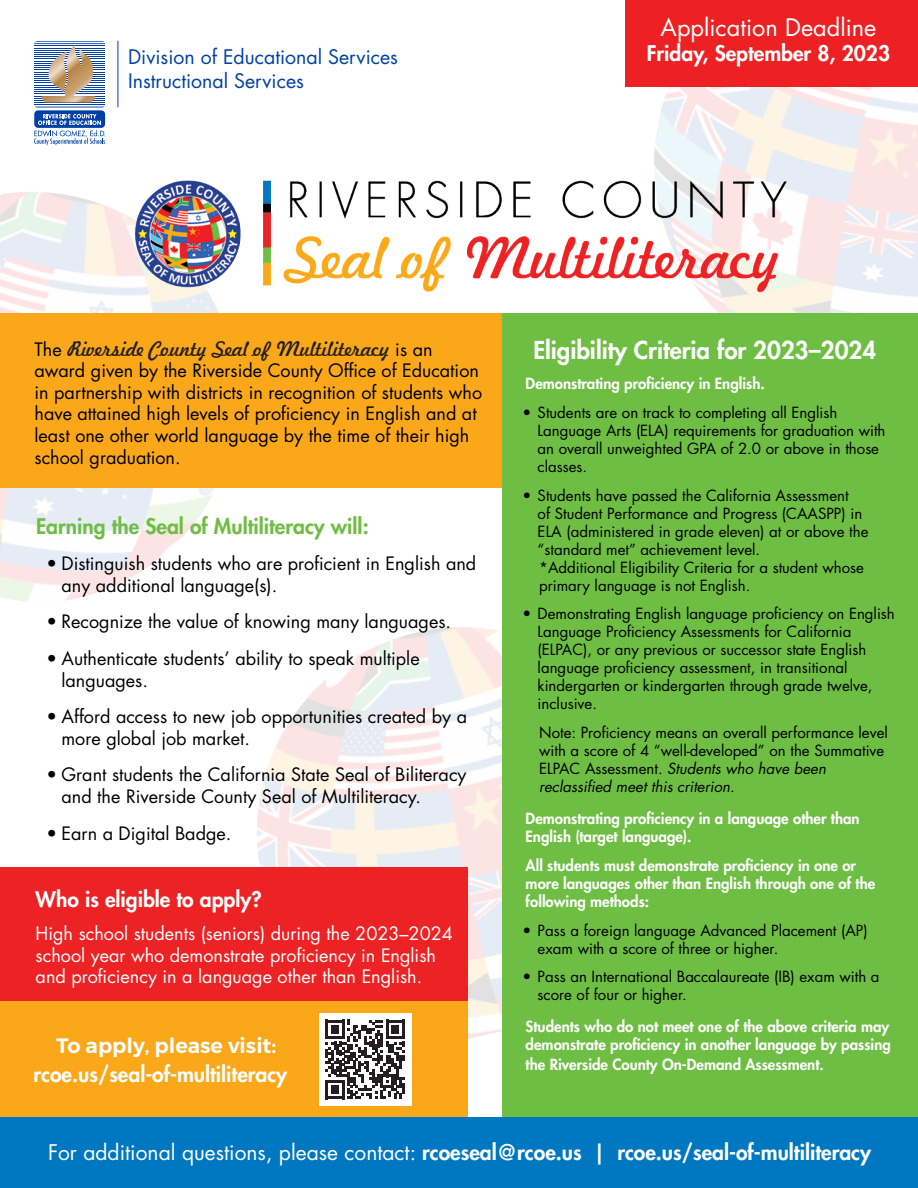
<style>
.page{position:relative;width:918px;height:1188px;background:#fff}
.page>*{position:absolute;margin:0;border:0;box-sizing:border-box;transform-origin:0 0}
.t1{font:800 24px "Futura Std";color:#fff}
.t2{font:23.55px "Futura Std";color:#fff}
.t3{font:800 21px "Futura Std";color:#fff}
.t4{font:800 21px "Futura Std";color:#6fbe44}
.t5{font:600 20.85px "Montserrat";color:#fff}
.t6{font:19.5px "Futura Std";color:#0040a6}
.t7{font:19.5px "Freehand 521 BT Regular C";color:#231f20}
.t8{font:18px/21.6px "Futura Std";color:#000}
.t9{font:18px/21.6px "Futura Std";color:#fff}
.t10{font:15px/18px "Futura Std";color:#000}
.t11{font:800 15px/18px "Futura Std";color:#fff}
.s1{font-family:"Futura Std";font-size:18px;color:#000}
.s2{font-style:italic}
.s3{font-weight:400}
</style>
<div class="page">
<img style="left:0;top:192px;width:219px;height:410px">
<img style="left:644px;top:86px;width:274px;height:227px">
<img style="left:257px;top:627px;width:245px;height:412px">
<svg style="left:34px;top:41px;width:72px;height:105px"></svg>
<hr style="left:118px;top:41px;width:1px;height:66px;background:#0040a6">
<div style="left:0;top:998px;width:468px;height:136px;background:#faa81a"></div>
<div style="left:319px;top:1013px;width:93px;height:93px;background:#fff"></div>
<svg style="left:325px;top:1020px;width:80px;height:79px"></svg>
<div style="left:0;top:313px;width:511px;height:175px;background:#faa81a"></div>
<div style="left:0;top:867px;width:468px;height:133px;background:#ed2224"></div>
<div style="left:502px;top:313px;width:416px;height:819px;background:#6fbe44"></div>
<div style="left:0;top:1118px;width:918px;height:70px;background:#0078c1"></div>
<div style="left:625px;top:0;width:293px;height:86px;background:#ed2124"></div>
<img style="left:129px;top:179px;width:676px;height:114px">
<p class="t6" style="left:128px;top:45px;width:271px">Division of Educational Services</p>
<p class="t6" style="left:128px;top:68px;width:177px">Instructional Services</p>
<p class="t2" style="left:661px;top:12px;width:217px">Application Deadline</p>
<p class="t3" style="left:647px;top:40px;width:245px">Friday, September 8, 2023</p>
<p class="t7" style="left:34px;top:335px;width:400px"><span class="s1">The</span> Riverside County Seal of Multiliteracy <span class="s1">is an</span></p>
<p class="t8" style="left:34px;top:360px;width:449px">award given by the Riverside County Office of Education in partnership with districts in recognition of students who have attained high levels of proficiency in English and at least one other world language by the time of their high school graduation.</p>
<p class="t4" style="left:36px;top:513px;width:334px">Earning the Seal of Multiliteracy will:</p>
<p class="t8" style="left:62px;top:553px;width:416px;text-indent:-15px">• Distinguish students who are proficient in English and any additional language(s).</p>
<p class="t8" style="left:46px;top:611px;width:406px">• Recognize the value of knowing many languages.</p>
<p class="t8" style="left:62px;top:648px;width:360px;text-indent:-15px">• Authenticate students’ ability to speak multiple languages.</p>
<p class="t8" style="left:62px;top:706px;width:407px;text-indent:-15px">• Afford access to new job opportunities created by a more global job market.</p>
<p class="t8" style="left:62px;top:764px;width:407px;text-indent:-15px">• Grant students the California State Seal of Biliteracy and the Riverside County Seal of Multiliteracy.</p>
<p class="t8" style="left:46px;top:822px;width:186px">• Earn a Digital Badge.</p>
<p class="t3" style="left:36px;top:886px;width:227px">Who is eligible to apply?</p>
<p class="t9" style="left:36px;top:923px;width:419px">High school students (seniors) during the 2023–2024 school year who demonstrate proficiency in English and proficiency in a language other than English.</p>
<p class="t5" style="left:56px;top:1032px;width:222px">To apply, please visit:</p>
<p class="t3" style="left:34px;top:1061px;width:255px">rcoe.us/seal-of-multiliteracy</p>
<p class="t1" style="left:533px;top:335px;width:344px">Eligibility Criteria for 2023–2024</p>
<p class="t11" style="left:526px;top:374px;width:241px">Demonstrating proficiency in English.</p>
<p class="t10" style="left:538px;top:403px;width:349px;text-indent:-15px">• Students are on track to completing all English Language Arts (ELA) requirements for graduation with an overall unweighted GPA of 2.0 or above in those classes.</p>
<p class="t10" style="left:538px;top:486px;width:332px;text-indent:-15px">• Students have passed the California Assessment<br>of Student Performance and Progress (CAASPP) in ELA (administered in grade eleven) at or above the “standard met” achievement level.</p>
<p class="t10" style="left:539px;top:558px;width:326px">*Additional Eligibility Criteria for a student whose primary language is not English.</p>
<p class="t10" style="left:538px;top:605px;width:359px;text-indent:-15px">• Demonstrating English language proficiency on English Language Proficiency Assessments for California (ELPAC), or any previous or successor state English language proficiency assessment, in transitional kindergarten or kindergarten through grade twelve, inclusive.</p>
<p class="t10" style="left:539px;top:724px;width:350px">Note: Proficiency means an overall performance level with a score of 4 “well-developed” on the Summative ELPAC Assessment. <span class="s2">Students who have been reclassified meet this criterion.</span></p>
<p class="t11" style="left:526px;top:810px;width:336px">Demonstrating proficiency in a language other than<br>English (target language).</p>
<p class="t11" style="left:526px;top:856px;width:351px">All students must demonstrate proficiency in one or more languages other than English through one of the following methods:</p>
<p class="t10" style="left:538px;top:921px;width:332px;text-indent:-15px">• Pass a foreign language Advanced Placement (AP) exam with a score of three or higher.</p>
<p class="t10" style="left:538px;top:968px;width:343px;text-indent:-15px">• Pass an International Baccalaureate (IB) exam with a score of four or higher.</p>
<p class="t11" style="left:526px;top:1017px;width:367px">Students who do not meet one of the above criteria may demonstrate proficiency in another language by passing</p>
<p class="t11" style="left:526px;top:1055px;width:300px">the Riverside County On-Demand Assessment.</p>
<p class="t3" style="left:48px;top:1139px;width:824px"><span class="s3">For additional questions, please contact:</span> rcoeseal@rcoe.us | rcoe.us/seal-of-multiliteracy</p>
</div>
